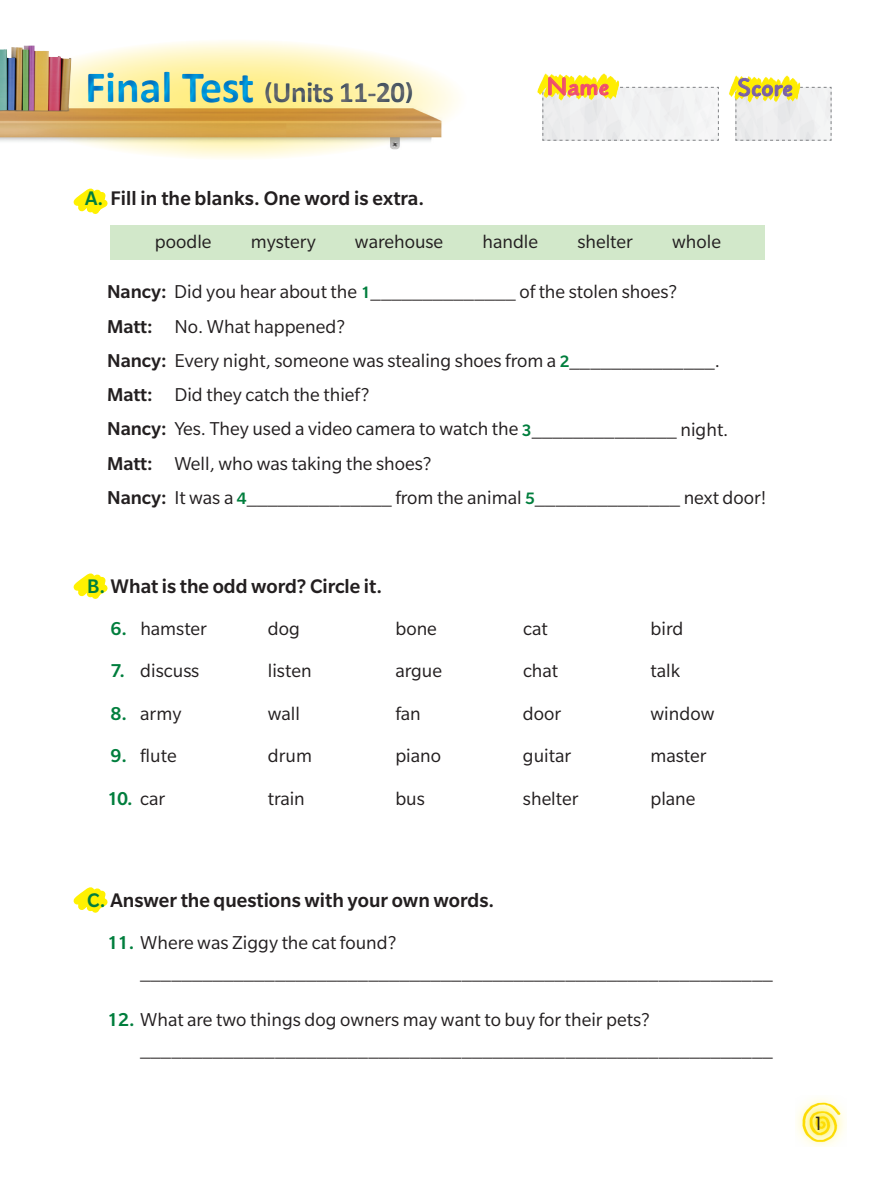
<style>
.page{position:relative;width:893px;height:1183px;background:#fff}
.page>*{position:absolute;margin:0;border:0;box-sizing:border-box;transform-origin:0 0}
.t1{font:700 30px "Calibri";letter-spacing:-.03em;color:#6c6d70}
.t2{font:700 25.2px "Blueprint MT Std";letter-spacing:.01em;color:#7960aa}
.t3{font:700 25.2px "Blueprint MT Std";color:#f04c6f}
.t4{font:500 21.45px "Slate Std";color:#231f20}
.t5{font:20.25px/34.2px "Slate Std";color:#231f20}
.t6{font:500 20.25px "Slate Std";color:#007e3d}
.t7{font:19.5px "Harmonia Sans Std";color:#231f20}
.s1{font-size:45px;color:#00a6e4}
.s2{font-size:24px}
.s3{color:#007e3d}
.s4{font-weight:500}
.s5{font-weight:500;font-size:18px;color:#007e3d}
.s6{font-weight:500;color:#007e3d}
.s7{font-weight:400;color:#231f20}
</style>
<div class="page">
<svg style="left:73px;top:573px;width:35px;height:26px"></svg>
<svg style="left:73px;top:887px;width:35px;height:26px"></svg>
<svg style="left:73px;top:188px;width:38px;height:63px"></svg>
<img style="left:537px;top:73px;width:75px;height:22px">
<svg style="left:542px;top:77px;width:177px;height:64px"></svg>
<img style="left:729px;top:75px;width:61px;height:24px">
<svg style="left:735px;top:78px;width:97px;height:63px"></svg>
<img style="left:796px;top:1098px;width:49px;height:48px">
<svg style="left:0;top:39px;width:468px;height:121px"></svg>
<img style="left:0;top:100px;width:446px;height:60px">
<img style="left:0;top:45px;width:91px;height:83px">
<div style="left:78px;top:59px;width:345px;height:57px;background:#0154a6;opacity:.7"></div>
<div style="left:111px;top:225px;width:654px;height:34px;background:#d2e8ca"></div>
<h1 class="t1" style="left:85px;top:73px;width:330px"><span class="s1">Final Test</span> <span class="s2">(</span>Units 11-20<span class="s2">)</span></h1>
<p class="t3" style="left:546px;top:71px;width:64px">Name</p>
<p class="t2" style="left:738px;top:72px;width:57px">Score</p>
<p class="t4" style="left:85px;top:187px;width:341px"><span class="s3">A.</span> Fill in the blanks. One word is extra.</p>
<p class="t5" style="left:155px;top:224px;width:58px">poodle</p>
<p class="t5" style="left:251px;top:224px;width:67px">mystery</p>
<p class="t5" style="left:355px;top:224px;width:90px">warehouse</p>
<p class="t5" style="left:482px;top:224px;width:57px">handle</p>
<p class="t5" style="left:577px;top:224px;width:57px">shelter</p>
<p class="t5" style="left:672px;top:224px;width:50px">whole</p>
<p class="t5" style="left:107px;top:275px;width:661px"><span class="s4">Nancy:</span> Did you hear about the <span class="s5">1</span>______________ of the stolen shoes?<br><span class="s4">Matt:</span> No. What happened?<br><span class="s4">Nancy:</span> Every night, someone was stealing shoes from a <span class="s5">2</span>______________.<br><span class="s4">Matt:</span> Did they catch the thief?<br><span class="s4">Nancy:</span> Yes. They used a video camera to watch the <span class="s5">3</span>______________ night.<br><span class="s4">Matt:</span> Well, who was taking the shoes?<br><span class="s4">Nancy:</span> It was a <span class="s5">4</span>______________ from the animal <span class="s5">5</span>______________ next door!</p>
<p class="t4" style="left:87px;top:574px;width:296px"><span class="s3">B.</span> What is the odd word? Circle it.</p>
<p class="t5" style="left:111px;top:610px;width:98px"><span class="s6">6.</span> hamster</p>
<p class="t5" style="left:268px;top:610px;width:33px">dog</p>
<p class="t5" style="left:395px;top:610px;width:43px">bone</p>
<p class="t5" style="left:523px;top:610px;width:26px">cat</p>
<p class="t5" style="left:651px;top:610px;width:34px">bird</p>
<p class="t5" style="left:111px;top:653px;width:90px"><span class="s6">7.</span> discuss</p>
<p class="t5" style="left:268px;top:653px;width:45px">listen</p>
<p class="t5" style="left:395px;top:653px;width:48px">argue</p>
<p class="t5" style="left:523px;top:653px;width:37px">chat</p>
<p class="t5" style="left:651px;top:653px;width:31px">talk</p>
<p class="t5" style="left:111px;top:695px;width:72px"><span class="s6">8.</span> army</p>
<p class="t5" style="left:268px;top:695px;width:34px">wall</p>
<p class="t5" style="left:395px;top:695px;width:27px">fan</p>
<p class="t5" style="left:523px;top:695px;width:40px">door</p>
<p class="t5" style="left:651px;top:695px;width:65px">window</p>
<p class="t5" style="left:110px;top:738px;width:68px"><span class="s6">9.</span> flute</p>
<p class="t5" style="left:268px;top:738px;width:46px">drum</p>
<p class="t5" style="left:395px;top:738px;width:47px">piano</p>
<p class="t5" style="left:523px;top:738px;width:50px">guitar</p>
<p class="t5" style="left:650px;top:738px;width:58px">master</p>
<p class="t6" style="left:107px;top:787px;width:60px">10. <span class="s7">car</span></p>
<p class="t5" style="left:268px;top:780px;width:39px">train</p>
<p class="t5" style="left:395px;top:780px;width:31px">bus</p>
<p class="t5" style="left:523px;top:780px;width:57px">shelter</p>
<p class="t5" style="left:650px;top:780px;width:47px">plane</p>
<p class="t4" style="left:87px;top:889px;width:409px"><span class="s3">C.</span> Answer the questions with your own words.</p>
<p class="t5" style="left:140px;top:927px;width:634px;line-height:29.7px;text-indent:-33px"><span class="s6">11.</span> Where was Ziggy the cat found? _____________________________________________________________</p>
<p class="t5" style="left:140px;top:1004px;width:634px;line-height:29.7px;text-indent:-33px"><span class="s6">12.</span> What are two things dog owners may want to buy for their pets? _____________________________________________________________</p>
<p class="t7" style="left:813px;top:1110px;width:12px">1</p>
</div>
